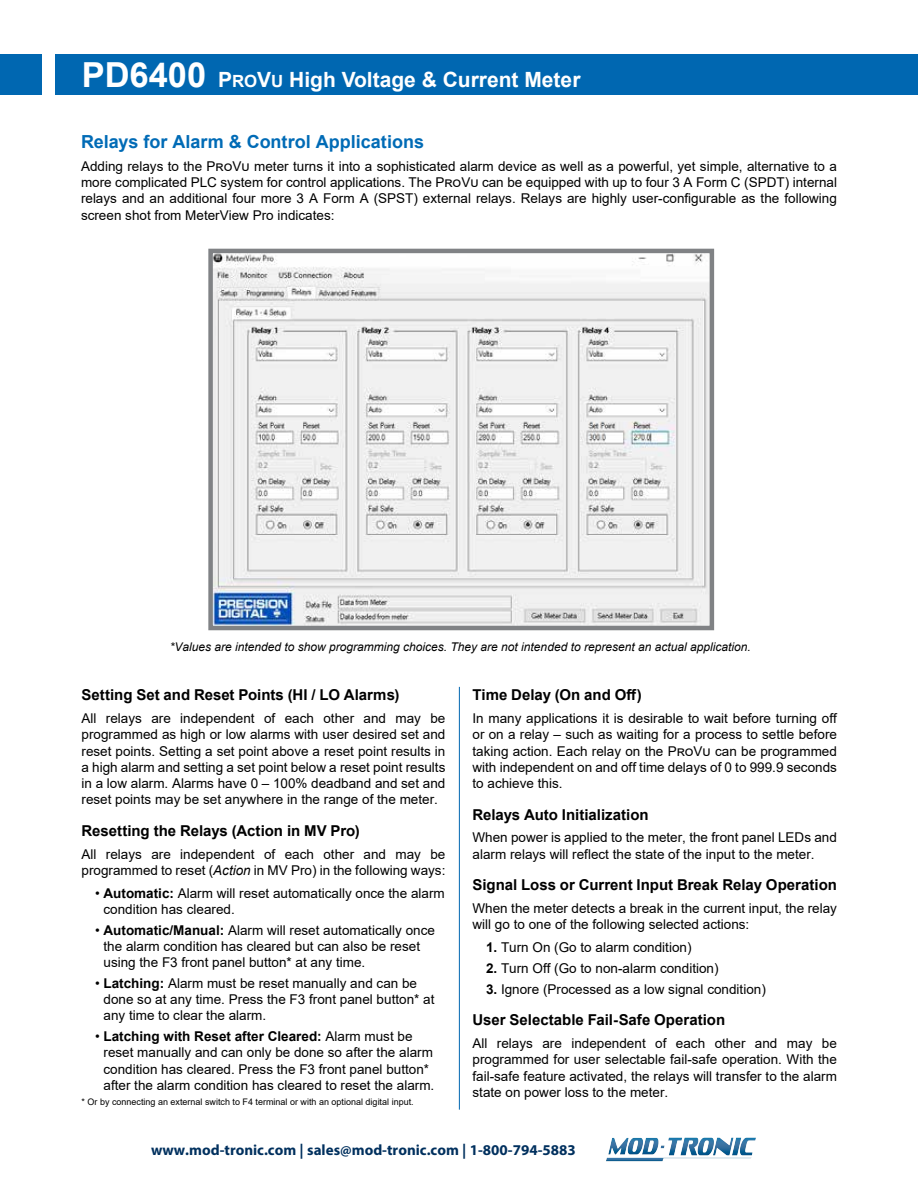
<style>
.page{position:relative;width:918px;height:1188px;background:#fff}
.page>*{position:absolute;margin:0;border:0;box-sizing:border-box;transform-origin:0 0}
.t1{font:700 21px "Arial";color:#fff}
.t2{font:700 18px "Arial";color:#006bb6}
.t3{font:700 15px "Arial";color:#000}
.t4{font:700 15px "Myriad Pro";color:#00305e}
.t5{font:13.5px/16.2px "Arial";color:#000}
.t6{font:italic 12px "Arial";color:#000}
.t7{font:9px "Arial";color:#000}
.s1{font-size:34.5px}
.s2{font-size:16.8px}
.s3{font-style:italic}
.s4{font-weight:700}
</style>
<div class="page">
<div style="left:55px;top:54px;width:863px;height:40px;background:#0067b1"></div>
<div style="left:0;top:54px;width:41px;height:40px;background:#0067b1"></div>
<hr style="left:459px;top:687px;width:1px;height:423px;background:#0067b1">
<img style="left:213px;top:254px;width:496px;height:371px">
<div style="left:208px;top:249px;width:506px;height:381px;border:4px solid #808285"></div>
<img style="left:606px;top:1137px;width:150px;height:25px">
<h1 class="t1" style="left:82px;top:65px;width:500px"><span class="s1">PD6400</span> P<span class="s2">RO</span>V<span class="s2">U</span> High Voltage &amp; Current Meter</h1>
<h2 class="t2" style="left:81px;top:129px;width:345px">Relays for Alarm &amp; Control Applications</h2>
<p class="t5" style="left:81px;top:158px;width:758px;text-align:justify">Adding relays to the ProVu meter turns it into a sophisticated alarm device as well as a powerful, yet simple, alternative to a more complicated PLC system for control applications. The ProVu can be equipped with up to four 3 A Form C (SPDT) internal relays and an additional four more 3 A Form A (SPST) external relays. Relays are highly user-configurable as the following screen shot from MeterView Pro indicates:</p>
<p class="t6" style="left:170px;top:639px;width:582px">*Values are intended to show programming choices. They are not intended to represent an actual application.</p>
<p class="t3" style="left:82px;top:684px;width:319px">Setting Set and Reset Points (HI / LO Alarms)</p>
<p class="t5" style="left:82px;top:710px;width:365px;text-align:justify">All relays are independent of each other and may be programmed as high or low alarms with user desired set and reset points. Setting a set point above a reset point results in a high alarm and setting a set point below a reset point results in a low alarm. Alarms have 0 – 100% deadband and set and reset points may be set anywhere in the range of the meter.</p>
<p class="t3" style="left:82px;top:820px;width:280px">Resetting the Relays (Action in MV Pro)</p>
<p class="t5" style="left:82px;top:846px;width:365px">All relays are independent of each other and may be programmed to reset (<span class="s3">Action</span> in MV Pro) in the following ways:</p>
<p class="t5" style="left:104px;top:885px;width:343px;text-indent:-8px">• <span class="s4">Automatic:</span> Alarm will reset automatically once the alarm condition has cleared.</p>
<p class="t5" style="left:104px;top:922px;width:333px;text-indent:-8px">• <span class="s4">Automatic/Manual:</span> Alarm will reset automatically once the alarm condition has cleared but can also be reset using the F3 front panel button* at any time.</p>
<p class="t5" style="left:104px;top:975px;width:332px;text-indent:-8px">• <span class="s4">Latching:</span> Alarm must be reset manually and can be done so at any time. Press the F3 front panel button* at any time to clear the alarm.</p>
<p class="t5" style="left:104px;top:1028px;width:332px;text-indent:-8px">• <span class="s4">Latching with Reset after Cleared:</span> Alarm must be reset manually and can only be done so after the alarm condition has cleared. Press the F3 front panel button* after the alarm condition has cleared to reset the alarm.</p>
<p class="t7" style="left:82px;top:1096px;width:334px">* Or by connecting an external switch to F4 terminal or with an optional digital input.</p>
<p class="t3" style="left:472px;top:684px;width:171px">Time Delay (On and Off)</p>
<p class="t5" style="left:472px;top:710px;width:366px;text-align:justify">In many applications it is desirable to wait before turning off or on a relay – such as waiting for a process to settle before taking action. Each relay on the ProVu can be programmed with independent on and off time delays of 0 to 999.9 seconds to achieve this.</p>
<p class="t3" style="left:472px;top:804px;width:178px">Relays Auto Initialization</p>
<p class="t5" style="left:472px;top:830px;width:366px">When power is applied to the meter, the front panel LEDs and alarm relays will reflect the state of the input to the meter.</p>
<p class="t3" style="left:472px;top:874px;width:366px">Signal Loss or Current Input Break Relay Operation</p>
<p class="t5" style="left:472px;top:900px;width:366px">When the meter detects a break in the current input, the relay will go to one of the following selected actions:</p>
<p class="t5" style="left:486px;top:939px;width:207px"><span class="s4">1.</span> Turn On (Go to alarm condition)</p>
<p class="t5" style="left:486px;top:960px;width:234px"><span class="s4">2.</span> Turn Off (Go to non-alarm condition)</p>
<p class="t5" style="left:486px;top:981px;width:281px"><span class="s4">3.</span> Ignore (Processed as a low signal condition)</p>
<p class="t3" style="left:472px;top:1010px;width:254px">User Selectable Fail-Safe Operation</p>
<p class="t5" style="left:472px;top:1035px;width:366px;text-align:justify">All relays are independent of each other and may be programmed for user selectable fail-safe operation. With the fail-safe feature activated, the relays will transfer to the alarm state on power loss to the meter.</p>
<p class="t4" style="left:151px;top:1140px;width:426px">www.mod-tronic.com | sales@mod-tronic.com | 1-800-794-5883</p>
</div>
